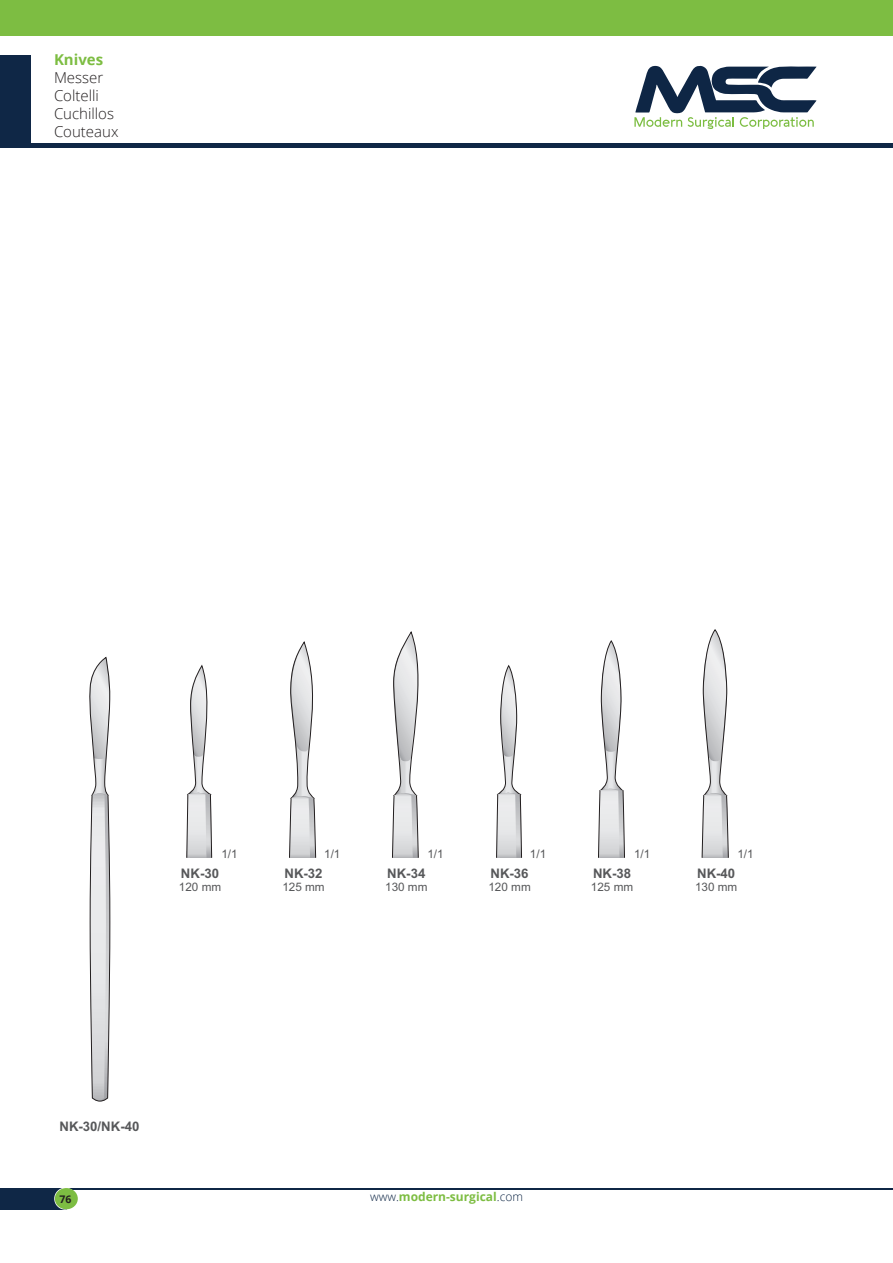
<style>
.page{position:relative;width:893px;height:1263px;background:#fff}
.page>*{position:absolute;margin:0;border:0;box-sizing:border-box;transform-origin:0 0}
.t1{font:300 15px "Open Sans";color:#231f20}
.t2{font:700 15px "Open Sans";color:#7dbd42}
.t3{font:700 13.2px "Arial";color:#57585a}
.t4{font:700 12px "Open Sans";color:#7dbd42}
.t5{font:11.7px "Arial";color:#57585a}
.t6{font:700 10.5px "Open Sans";color:#231f20}
.s1{font-weight:300;color:#0f2746}
</style>
<div class="page">
<div style="left:0;top:0;width:893px;height:35px;background:#7dbd42"></div>
<hr style="left:0;top:143px;width:893px;height:4px;background:#0f2746">
<hr style="left:0;top:1188px;width:893px;height:1px;background:#0f2746">
<div style="left:0;top:55px;width:31px;height:92px;background:#0f2746"></div>
<div style="left:0;top:1188px;width:67px;height:21px;background:#0f2746"></div>
<svg style="left:634px;top:65px;width:183px;height:64px"></svg>
<svg style="left:54px;top:1187px;width:23px;height:23px"></svg>
<div style="left:55px;top:1188px;width:23px;height:21px;background:#7dbd42;border-radius:50%"></div>
<svg style="left:186px;top:664px;width:27px;height:194px"></svg>
<svg style="left:392px;top:631px;width:27px;height:227px"></svg>
<svg style="left:598px;top:640px;width:27px;height:218px"></svg>
<svg style="left:289px;top:641px;width:28px;height:217px"></svg>
<svg style="left:496px;top:664px;width:26px;height:194px"></svg>
<svg style="left:701px;top:629px;width:28px;height:229px"></svg>
<svg style="left:89px;top:657px;width:22px;height:445px;background:#d0d1d2"></svg>
<p class="t2" style="left:54px;top:49px;width:51px">Knives</p>
<p class="t1" style="left:54px;top:68px;width:51px">Messer</p>
<p class="t1" style="left:54px;top:86px;width:46px">Coltelli</p>
<p class="t1" style="left:54px;top:104px;width:62px">Cuchillos</p>
<p class="t1" style="left:54px;top:122px;width:66px">Couteaux</p>
<p class="t5" style="left:221px;top:845px;width:18px">1/1</p>
<p class="t3" style="left:181px;top:864px;width:40px">NK-30</p>
<p class="t5" style="left:179px;top:879px;width:44px">120 mm</p>
<p class="t5" style="left:324px;top:845px;width:18px">1/1</p>
<p class="t3" style="left:285px;top:864px;width:40px">NK-32</p>
<p class="t5" style="left:282px;top:879px;width:44px">125 mm</p>
<p class="t5" style="left:427px;top:845px;width:18px">1/1</p>
<p class="t3" style="left:387px;top:864px;width:40px">NK-34</p>
<p class="t5" style="left:385px;top:879px;width:44px">130 mm</p>
<p class="t5" style="left:530px;top:845px;width:18px">1/1</p>
<p class="t3" style="left:491px;top:864px;width:40px">NK-36</p>
<p class="t5" style="left:488px;top:879px;width:44px">120 mm</p>
<p class="t5" style="left:634px;top:845px;width:18px">1/1</p>
<p class="t3" style="left:593px;top:864px;width:40px">NK-38</p>
<p class="t5" style="left:591px;top:879px;width:44px">125 mm</p>
<p class="t5" style="left:737px;top:845px;width:18px">1/1</p>
<p class="t3" style="left:697px;top:864px;width:40px">NK-40</p>
<p class="t5" style="left:695px;top:879px;width:44px">130 mm</p>
<p class="t3" style="left:60px;top:1117px;width:81px">NK-30/NK-40</p>
<p class="t6" style="left:59px;top:1191px;width:13px">76</p>
<p class="t4" style="left:370px;top:1188px;width:154px"><span class="s1">www.</span>modern-surgical<span class="s1">.com</span></p>
</div>
